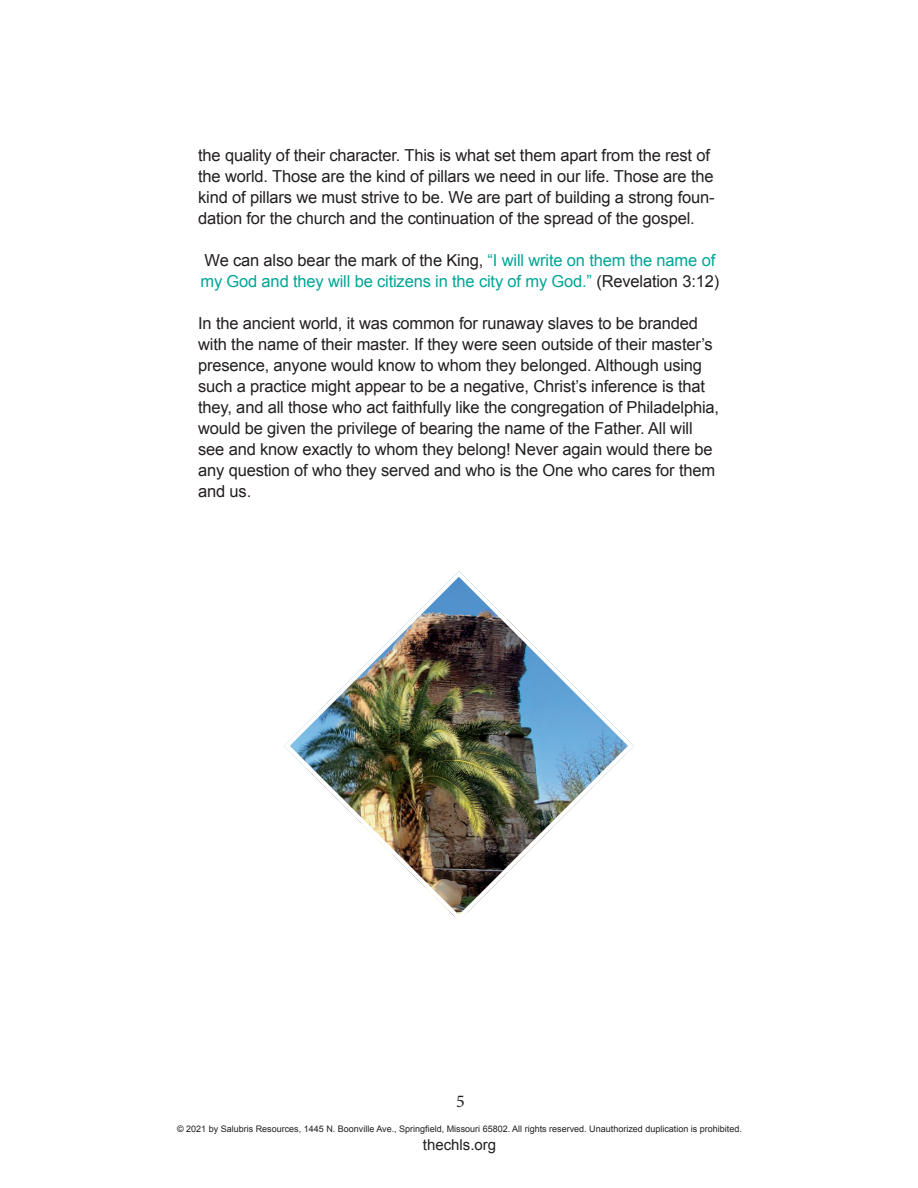
<style>
.page{position:relative;width:918px;height:1188px;background:#fff}
.page>*{position:absolute;margin:0;border:0;box-sizing:border-box;transform-origin:0 0}
.t1{font:18px "Minion Pro";color:#231f20}
.t2{font:16.5px/21px "Arial";letter-spacing:-.01em;color:#231f20}
.t3{font:16.5px/21px "Arial";letter-spacing:-.01em;color:#00a596}
.t4{font:15px "Arial";color:#231f20}
.t5{font:9px "Arial";color:#231f20}
.s1{color:#231f20}
</style>
<div class="page">
<img style="left:284px;top:571px;width:350px;height:350px">
<p class="t2" style="left:198px;top:145px;width:518px">the quality of their character. This is what set them apart from the rest of the world. Those are the kind of pillars we need in our life. Those are the kind of pillars we must strive to be. We are part of building a strong foun&shy;dation for the church and the continuation of the spread of the gospel.</p>
<p class="t3" style="left:200px;top:250px;width:520px"><span class="s1">We can also bear the mark of the King,</span> “I will write on them the name of my God and they will be citizens in the city of my God.” <span class="s1">(Revelation 3:12)</span></p>
<p class="t2" style="left:198px;top:313px;width:522px">In the ancient world, it was common for runaway slaves to be branded with the name of their master. If they were seen outside of their master’s presence, anyone would know to whom they belonged. Although using such a practice might appear to be a negative, Christ’s inference is that they, and all those who act faithfully like the congregation of Philadelphia, would be given the privilege of bearing the name of the Father. All will see and know exactly to whom they belong! Never again would there be any question of who they served and who is the One who cares for them and us.</p>
<p class="t1" style="left:456px;top:1089px;width:10px">5</p>
<p class="t5" style="left:177px;top:1123px;width:566px">© 2021 by Salubris Resources, 1445 N. Boonville Ave., Springfield, Missouri 65802. All rights reserved. Unauthorized duplication is prohibited.</p>
<p class="t4" style="left:423px;top:1135px;width:75px">thechls.org</p>
</div>
